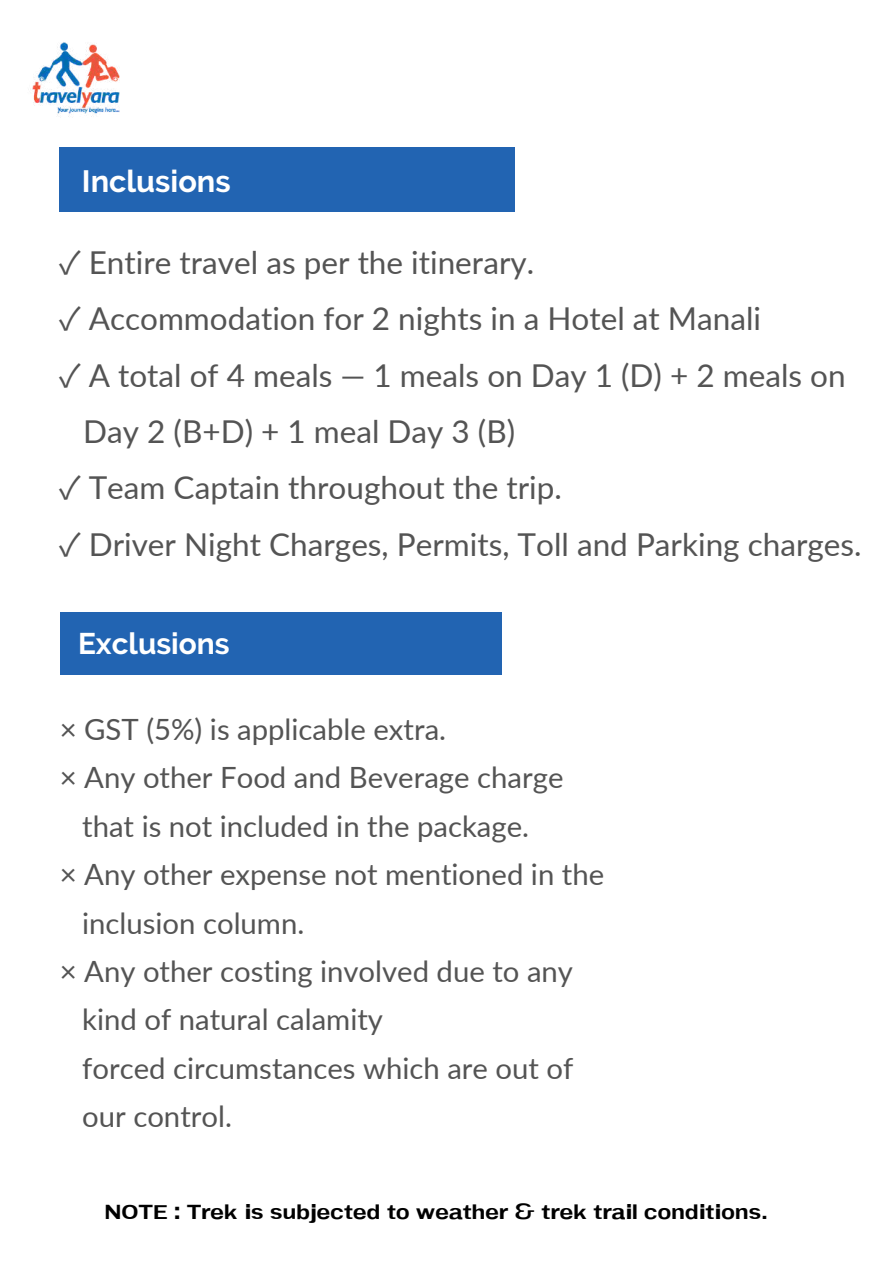
<style>
.page{position:relative;width:894px;height:1264px;background:#fff}
.page>*{position:absolute;margin:0;border:0;box-sizing:border-box;transform-origin:0 0}
.t1{font:31.5px/56.2px "Lato";color:#545454}
.t2{font:700 30.6px "Raleway";color:#fff}
.t3{font:700 29.7px "Raleway";color:#fff}
.t4{font:29.25px "Lato";color:#545454}
.t5{font:300 25.2px "EFT Composite";color:#000}
.s1{font-family:"Noto Sans CJ Ksc"}
</style>
<div class="page">
<div style="left:60px;top:147px;width:454px;height:65px;background:#2264b2"></div>
<img style="left:32px;top:42px;width:88px;height:75px">
<div style="left:60px;top:612px;width:441px;height:63px;background:#2264b2"></div>
<p class="t2" style="left:82px;top:163px;width:150px">Inclusions</p>
<p class="t1" style="left:59px;top:234px;width:476px"><span class="s1">✓</span> Entire travel as per the itinerary.</p>
<p class="t1" style="left:59px;top:290px;width:703px"><span class="s1">✓</span> Accommodation for 2 nights in a Hotel at Manali</p>
<p class="t1" style="left:83px;top:346px;width:763px;text-indent:-24px"><span class="s1">✓</span> A total of 4 meals — 1 meals on Day 1 (D) + 2 meals on<br>Day 2 (B+D) + 1 meal Day 3 (B)</p>
<p class="t1" style="left:59px;top:459px;width:504px"><span class="s1">✓</span> Team Captain throughout the trip.</p>
<p class="t1" style="left:59px;top:515px;width:803px"><span class="s1">✓</span> Driver Night Charges, Permits, Toll and Parking charges.</p>
<p class="t3" style="left:78px;top:626px;width:153px">Exclusions</p>
<p class="t4" style="left:60px;top:711px;width:388px">× GST (5%) is applicable extra.</p>
<p class="t4" style="left:60px;top:759px;width:505px">× Any other Food and Beverage charge</p>
<p class="t4" style="left:82px;top:808px;width:448px">that is not included in the package.</p>
<p class="t4" style="left:60px;top:856px;width:546px">× Any other expense not mentioned in the</p>
<p class="t4" style="left:82px;top:904px;width:223px">inclusion column.</p>
<p class="t4" style="left:60px;top:953px;width:514px">× Any other costing involved due to any</p>
<p class="t4" style="left:82px;top:1001px;width:302px">kind of natural calamity</p>
<p class="t4" style="left:82px;top:1049px;width:492px">forced circumstances which are out of</p>
<p class="t4" style="left:82px;top:1098px;width:151px">our control.</p>
<p class="t5" style="left:104px;top:1194px;width:664px">NOTE : Trek is subjected to weather &amp; trek trail conditions.</p>
</div>
